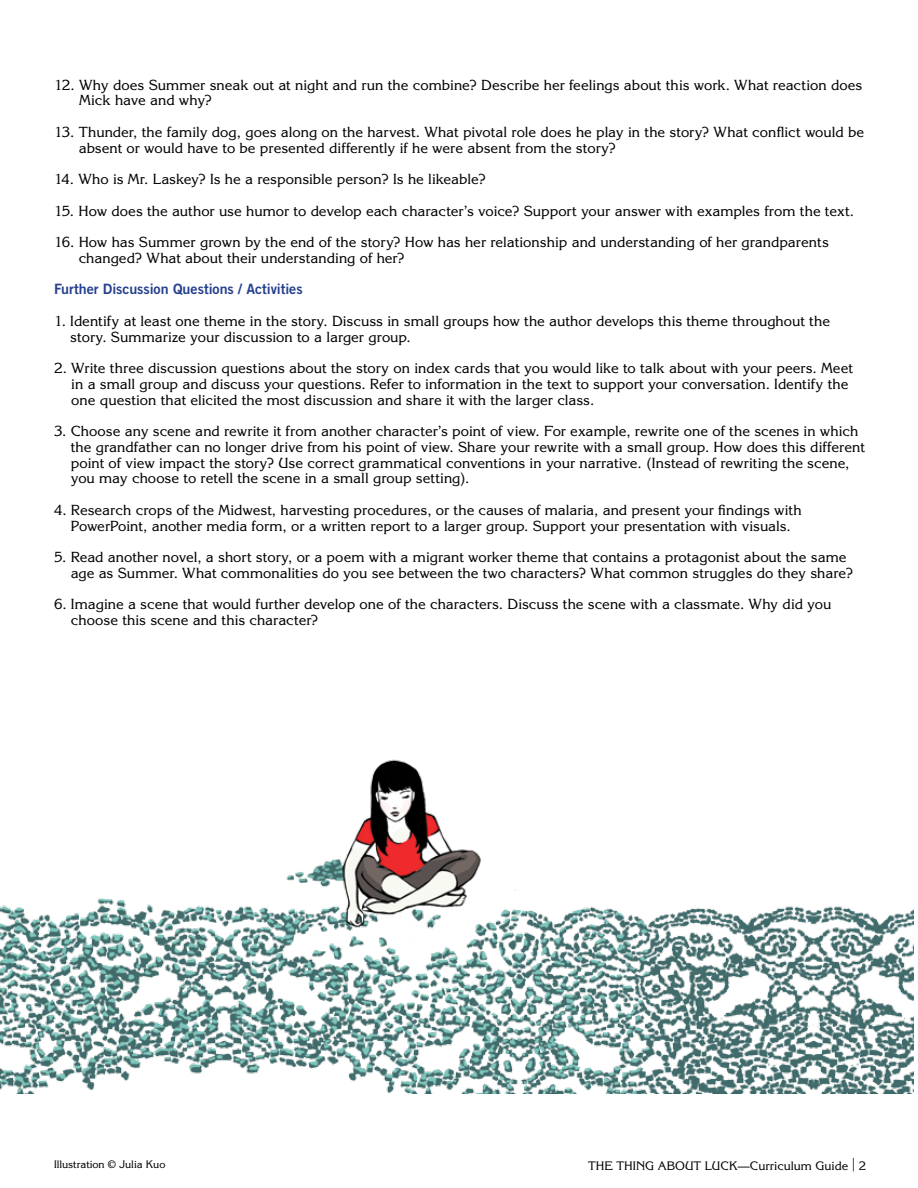
<style>
.page{position:relative;width:918px;height:1188px;background:#fff}
.page>*{position:absolute;margin:0;border:0;box-sizing:border-box;transform-origin:0 0}
.t1{font:14.25px/15.8px "Korinna Std";color:#000}
.t2{font:14.25px "Trade Gothic Bold Two";letter-spacing:-.005em;color:#25408f}
.t3{font:12px "Korinna Std";color:#000}
.t4{font:10.5px "Korinna Std";color:#000}
.s1{font-size:13.5px}
</style>
<div class="page">
<img style="left:0;top:759px;width:914px;height:334px">
<p class="t1" style="left:79px;top:77px;width:785px;text-indent:-25px">12. Why does Summer sneak out at night and run the combine? Describe her feelings about this work. What reaction does<br>Mick have and why?</p>
<p class="t1" style="left:79px;top:124px;width:787px;text-indent:-25px">13. Thunder, the family dog, goes along on the harvest. What pivotal role does he play in the story? What conflict would be absent or would have to be presented differently if he were absent from the story?</p>
<p class="t1" style="left:54px;top:171px;width:433px">14. Who is Mr. Laskey? Is he a responsible person? Is he likeable?</p>
<p class="t1" style="left:54px;top:203px;width:802px">15. How does the author use humor to develop each character’s voice? Support your answer with examples from the text.</p>
<p class="t1" style="left:79px;top:234px;width:752px;text-indent:-25px">16. How has Summer grown by the end of the story? How has her relationship and understanding of her grandparents changed? What about their understanding of her?</p>
<p class="t2" style="left:54px;top:280px;width:250px">Further Discussion Questions / Activities</p>
<p class="t1" style="left:70px;top:313px;width:761px;text-indent:-16px">1. Identify at least one theme in the story. Discuss in small groups how the author develops this theme throughout the story. Summarize your discussion to a larger group.</p>
<p class="t1" style="left:71px;top:360px;width:783px;text-indent:-17px">2. Write three discussion questions about the story on index cards that you would like to talk about with your peers. Meet in a small group and discuss your questions. Refer to information in the text to support your conversation. Identify the one question that elicited the most discussion and share it with the larger class.</p>
<p class="t1" style="left:71px;top:423px;width:796px;text-indent:-17px">3. Choose any scene and rewrite it from another character’s point of view. For example, rewrite one of the scenes in which the grandfather can no longer drive from his point of view. Share your rewrite with a small group. How does this different point of view impact the story? Use correct grammatical conventions in your narrative. (Instead of rewriting the scene, you may choose to retell the scene in a small group setting).</p>
<p class="t1" style="left:54px;top:502px;width:749px;text-align:center">4. Research crops of the Midwest, harvesting procedures, or the causes of malaria, and present your findings with<br>PowerPoint, another media form, or a written report to a larger group. Support your presentation with visuals.</p>
<p class="t1" style="left:71px;top:549px;width:784px;text-indent:-17px">5. Read another novel, a short story, or a poem with a migrant worker theme that contains a protagonist about the same age as Summer. What commonalities do you see between the two characters? What common struggles do they share?</p>
<p class="t1" style="left:71px;top:596px;width:762px;text-indent:-17px">6. Imagine a scene that would further develop one of the characters. Discuss the scene with a classmate. Why did you choose this scene and this character?</p>
<p class="t4" style="left:54px;top:1158px;width:113px">Illustration © Julia Kuo</p>
<p class="t3" style="left:588px;top:1158px;width:279px">THE THING ABOUT LUCK—Curriculum Guide <span class="s1">|</span> 2</p>
</div>
